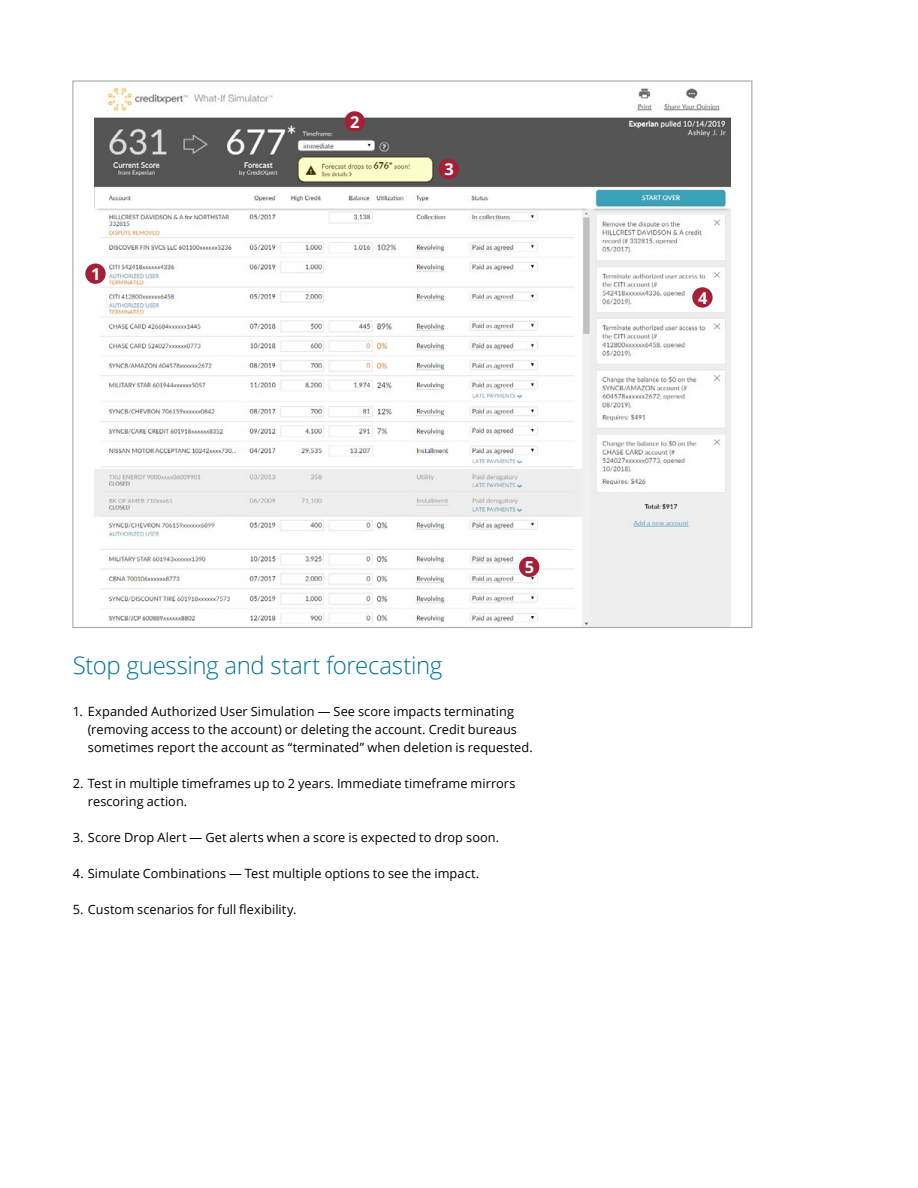
<style>
.page{position:relative;width:918px;height:1188px;background:#fff}
.page>*{position:absolute;margin:0;border:0;box-sizing:border-box;transform-origin:0 0}
.t1{font:300 24px "Open Sans";letter-spacing:-.015em;color:#007298}
.t2{font:700 16.35px "Open Sans";color:#fff}
.t3{font:12.75px/18px "Open Sans";letter-spacing:.005em;color:#000}
</style>
<div class="page">
<img style="left:95px;top:87px;width:635px;height:539px">
<div style="left:85px;top:264px;width:21px;height:20px;background:#a42036;border-radius:50%"></div>
<div style="left:345px;top:111px;width:20px;height:21px;background:#a42036;border-radius:50%"></div>
<div style="left:439px;top:159px;width:20px;height:20px;background:#a42036;border-radius:50%"></div>
<div style="left:692px;top:287px;width:21px;height:21px;background:#a42036;border-radius:50%"></div>
<div style="left:519px;top:557px;width:20px;height:20px;background:#a42036;border-radius:50%"></div>
<p class="t2" style="left:91px;top:263px;width:11px">1</p>
<p class="t2" style="left:350px;top:110px;width:11px">2</p>
<p class="t2" style="left:444px;top:158px;width:11px">3</p>
<p class="t2" style="left:525px;top:556px;width:11px">5</p>
<h1 class="t1" style="left:73px;top:649px;width:371px">Stop guessing and start forecasting</h1>
<p class="t3" style="left:88px;top:702px;width:446px;text-indent:-15px">1. Expanded Authorized User Simulation — See score impacts terminating (removing access to the account) or deleting the account. Credit bureaus sometimes report the account as “terminated” when deletion is requested.</p>
<p class="t3" style="left:88px;top:774px;width:429px;text-indent:-15px">2. Test in multiple timeframes up to 2 years. Immediate timeframe mirrors rescoring action.</p>
<p class="t3" style="left:73px;top:828px;width:428px">3. Score Drop Alert — Get alerts when a score is expected to drop soon.</p>
<p class="t3" style="left:73px;top:864px;width:408px">4. Simulate Combinations — Test multiple options to see the impact.</p>
<p class="t3" style="left:73px;top:900px;width:225px">5. Custom scenarios for full flexibility.</p>
<p class="t2" style="left:698px;top:286px;width:11px">4</p>
</div>
